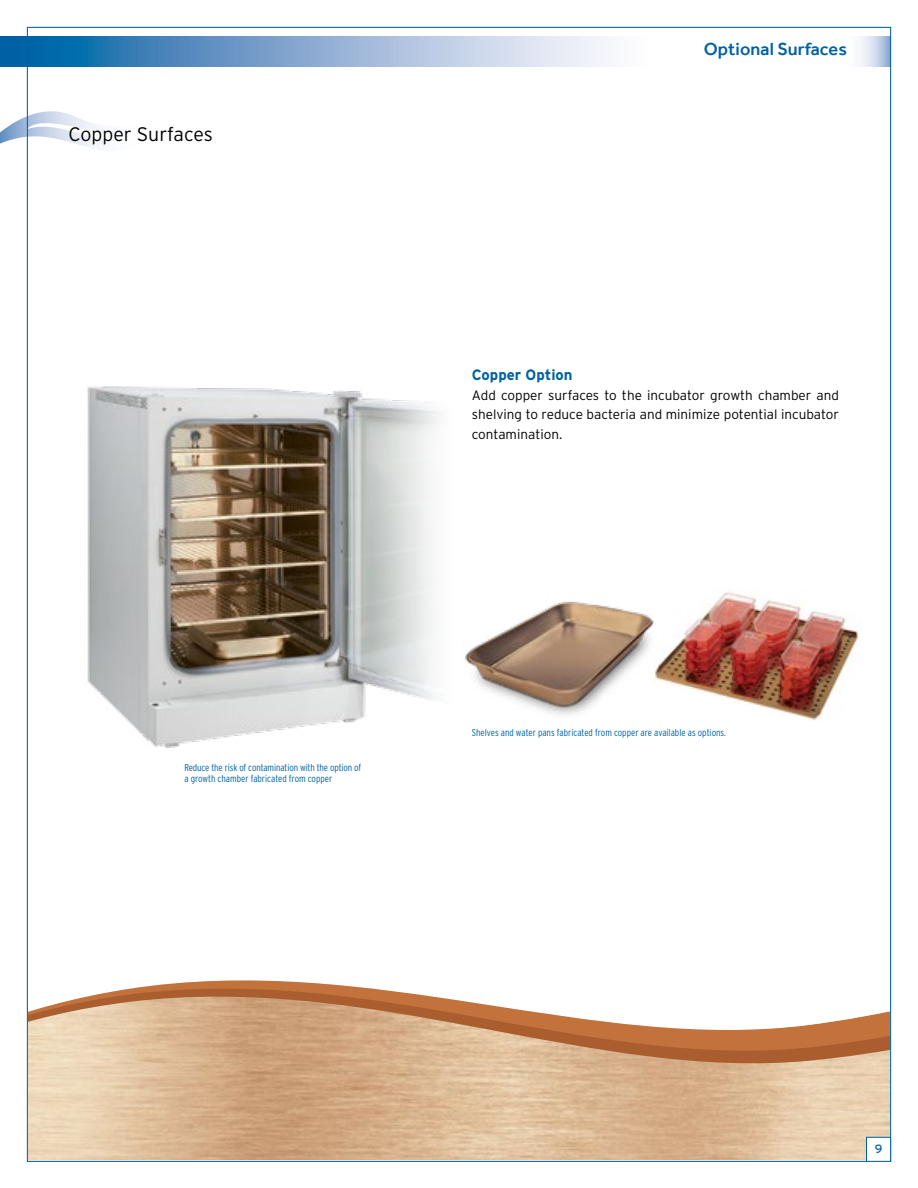
<style>
.page{position:relative;width:918px;height:1188px;background:#fff}
.page>*{position:absolute;margin:0;border:0;box-sizing:border-box;transform-origin:0 0}
.t1{font:300 19.5px "Interstate";color:#000}
.t2{font:500 18px "Effra";letter-spacing:.005em;color:#0061a2}
.t3{font:700 15px "Interstate";color:#0061a2}
.t4{font:300 13.5px/19.5px "Interstate";color:#000;text-align:justify}
.t5{font:12px "Interstate";color:#0061a2}
.t6{font:300 condensed 9.9px/11.4px "Interstate";color:#0061a2}
</style>
<div class="page">
<img style="left:29px;top:1137px;width:837px;height:23px">
<svg style="left:26px;top:894px;width:866px;height:241px"></svg>
<svg style="left:0;top:103px;width:101px;height:58px"></svg>
<img style="left:87px;top:386px;width:353px;height:362px">
<img style="left:675px;top:592px;width:184px;height:128px">
<img style="left:465px;top:601px;width:210px;height:114px">
<svg style="left:0;top:36px;width:610px;height:30px;background:#80a9cf"></svg>
<svg style="left:860px;top:36px;width:29px;height:30px"></svg>
<div style="left:866px;top:1137px;width:25px;height:25px;border:1px solid #0061a2"></div>
<h1 class="t1" style="left:69px;top:122px;width:146px">Copper Surfaces</h1>
<h2 class="t2" style="left:704px;top:39px;width:145px">Optional Surfaces</h2>
<h3 class="t3" style="left:472px;top:366px;width:102px">Copper Option</h3>
<h3 class="t4" style="left:472px;top:385px;width:369px">Add copper surfaces to the incubator growth chamber and shelving to reduce bacteria and minimize potential incubator contamination.</h3>
<p class="t6" style="left:184px;top:761px;width:178px">Reduce the risk of contamination with the option of a growth chamber fabricated from copper</p>
<p class="t6" style="left:472px;top:727px;width:256px">Shelves and water pans fabricated from copper are available as options.</p>
<p class="t5" style="left:875px;top:1141px;width:9px">9</p>
</div>
